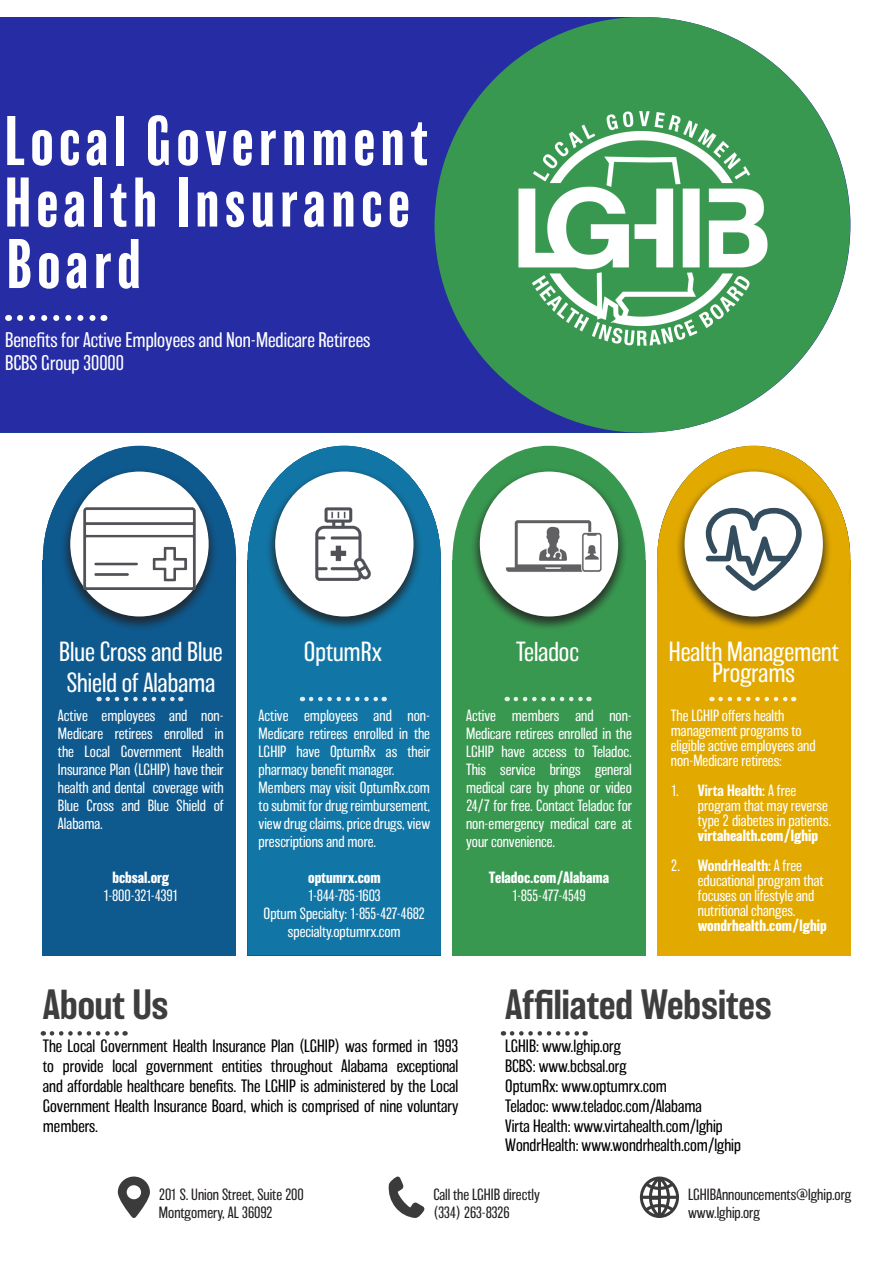
<style>
.page{position:relative;width:893px;height:1263px;background:#fff}
.page>*{position:absolute;margin:0;border:0;box-sizing:border-box;transform-origin:0 0}
.Slogan{font:condensed 64.5px "Balboa";letter-spacing:.09em;color:#fff}
.t1{font:500 39px "Balboa";color:#3e3e3f}
.Subtitle{font:200 25.5px/30.6px "Balboa";color:#fff}
.Text{font:200 19.5px "Balboa";color:#fff}
.Text-2{font:200 16.5px/19.8px "Balboa";color:#000;text-align:justify}
.Text_2{font:200 15px/18px "Balboa";color:#fff;text-align:justify}
.Contact{font:200 15px "Balboa";color:#231f20}
.Text_2-2{font:700 15px "Balboa";color:#fff}
.Text_2-3{font:200 15px "Balboa";letter-spacing:-.04em;color:#fff}
.Text_2-4{font:200 15px "Balboa";letter-spacing:-.03em;color:#fff}
.Text_2-5{font:200 15px "Balboa";letter-spacing:-.045em;color:#fff}
.Contact-2{font:200 15px "Balboa";letter-spacing:-.03em;color:#231f20}
.s1{font-weight:500}
.s2{font-weight:700}
</style>
<div class="page">
<div style="left:43px;top:560px;width:193px;height:395px;background:#0e598e"></div>
<div style="left:43px;top:446px;width:193px;height:205px;background:#231f20;opacity:.75"></div>
<div style="left:43px;top:446px;width:193px;height:228px;background:#0e598e;border-radius:50%"></div>
<div style="left:248px;top:651px;width:193px;height:304px;background:#1176a6"></div>
<div style="left:248px;top:446px;width:193px;height:205px;background:#231f20;opacity:.75"></div>
<div style="left:248px;top:446px;width:193px;height:228px;background:#1176a6;border-radius:50%"></div>
<div style="left:452px;top:446px;width:194px;height:509px;background:#399850"></div>
<div style="left:0;top:17px;width:850px;height:416px;background:#262da4"></div>
<div style="left:750px;top:315px;width:100px;height:118px;background:#fff"></div>
<svg style="left:777px;top:328px;width:46px;height:56px"></svg>
<div style="left:435px;top:17px;width:415px;height:416px;background:#399850;border-radius:50%"></div>
<div style="left:657px;top:651px;width:193px;height:304px;background:#e2a900"></div>
<div style="left:657px;top:446px;width:193px;height:205px;background:#231f20;opacity:.75"></div>
<div style="left:657px;top:446px;width:193px;height:228px;background:#e2a900;border-radius:50%"></div>
<svg style="left:20px;top:315px;width:77px;height:6px"></svg>
<svg style="left:108px;top:697px;width:73px;height:4px"></svg>
<svg style="left:311px;top:697px;width:74px;height:4px"></svg>
<svg style="left:516px;top:697px;width:73px;height:4px"></svg>
<svg style="left:721px;top:697px;width:73px;height:4px"></svg>
<svg style="left:52px;top:1031px;width:74px;height:4px"></svg>
<svg style="left:512px;top:1031px;width:74px;height:4px"></svg>
<div style="left:60px;top:467px;width:158px;height:165px;background:#231f20;opacity:.8"></div>
<div style="left:70px;top:472px;width:139px;height:144px;background:#fff;border-radius:50%"></div>
<img style="left:83px;top:508px;width:113px;height:82px">
<div style="left:265px;top:467px;width:158px;height:165px;background:#231f20;opacity:.8"></div>
<div style="left:275px;top:472px;width:138px;height:144px;background:#fff;border-radius:50%"></div>
<img style="left:316px;top:508px;width:54px;height:72px">
<div style="left:470px;top:467px;width:158px;height:165px;background:#231f20;opacity:.8"></div>
<div style="left:480px;top:472px;width:138px;height:144px;background:#fff;border-radius:50%"></div>
<img style="left:505px;top:520px;width:97px;height:52px">
<div style="left:675px;top:467px;width:157px;height:165px;background:#231f20;opacity:.8"></div>
<div style="left:684px;top:472px;width:139px;height:144px;background:#fff;border-radius:50%"></div>
<svg style="left:703px;top:496px;width:121px;height:101px"></svg>
<svg style="left:640px;top:1176px;width:39px;height:42px"></svg>
<svg style="left:388px;top:1176px;width:37px;height:42px"></svg>
<svg style="left:118px;top:1176px;width:32px;height:42px"></svg>
<img style="left:488px;top:111px;width:309px;height:256px">
<p class="Slogan" style="left:5px;top:108px;width:424px">Local Government</p>
<p class="Slogan" style="left:5px;top:169px;width:406px">Health Insurance</p>
<p class="Slogan" style="left:7px;top:231px;width:135px">Board</p>
<p class="Text" style="left:5px;top:329px;width:367px">Benefits for Active Employees and Non-Medicare Retirees</p>
<p class="Text" style="left:5px;top:353px;width:120px">BCBS Group 30000</p>
<p class="Subtitle" style="left:59px;top:637px;width:165px">Blue Cross and Blue<br>Shield of Alabama</p>
<p class="Text_2" style="left:58px;top:707px;width:167px">Active employees and non-Medicare retirees enrolled in the Local Government Health Insurance Plan (LGHIP) have their health and dental coverage with Blue Cross and Blue Shield of Alabama.</p>
<p class="Text_2-2" style="left:112px;top:869px;width:58px">bcbsal.org</p>
<p class="Text_2-3" style="left:103px;top:888px;width:77px">1-800-321-4391</p>
<p class="t1" style="left:43px;top:983px;width:127px">About Us</p>
<p class="Subtitle" style="left:304px;top:637px;width:79px">OptumRx</p>
<p class="Text_2" style="left:259px;top:707px;width:173px">Active employees and non-Medicare retirees enrolled in the LGHIP have OptumRx as their pharmacy benefit manager.</p>
<p class="Text_2" style="left:259px;top:779px;width:173px">Members may visit OptumRx.com to submit for drug reimbursement, view drug claims, price drugs, view prescriptions and more.</p>
<p class="Text_2-2" style="left:308px;top:869px;width:74px">optumrx.com</p>
<p class="Text_2-4" style="left:308px;top:888px;width:75px">1-844-785-1603</p>
<p class="Text_2" style="left:263px;top:905px;width:163px">Optum Specialty: 1-855-427-4682</p>
<p class="Text_2" style="left:288px;top:923px;width:114px">specialty.optumrx.com</p>
<p class="Subtitle" style="left:516px;top:637px;width:64px">Teladoc</p>
<p class="Text_2" style="left:466px;top:707px;width:167px">Active members and non-Medicare retirees enrolled in the LGHIP have access to Teladoc.<br>This service brings general medical care by phone or video 24/7 for free. Contact Teladoc for non-emergency medical care at your convenience.</p>
<p class="Text_2-2" style="left:489px;top:869px;width:122px">Teladoc.com/Alabama</p>
<p class="Text_2-5" style="left:512px;top:888px;width:76px">1-855-477-4549</p>
<p class="Subtitle" style="left:669px;top:642px;width:171px;line-height:21px;text-align:center">Health Management<br>Programs</p>
<p class="Text_2" style="left:671px;top:708px;width:146px;line-height:15px;text-align:left">The LGHIP offers health management programs to eligible active employees and non-Medicare retirees:</p>
<p class="Text_2" style="left:698px;top:783px;width:135px;line-height:15px;text-align:left;text-indent:-27px">1. <span class="s1">Virta Health:</span> A free program that may reverse type 2 diabetes in patients. <span class="s2">virtahealth.com/lghip</span></p>
<p class="Text_2" style="left:698px;top:858px;width:130px;line-height:15px;text-align:left;text-indent:-27px">2. <span class="s1">WondrHealth:</span> A free educational program that focuses on lifestyle and nutritional changes. <span class="s2">wondrhealth.com/lghip</span></p>
<p class="t1" style="left:505px;top:983px;width:268px">Affiliated Websites</p>
<p class="Text-2" style="left:43px;top:1037px;width:417px">The Local Government Health Insurance Plan (LGHIP) was formed in 1993 to provide local government entities throughout Alabama exceptional and affordable healthcare benefits. The LGHIP is administered by the Local Government Health Insurance Board, which is comprised of nine voluntary members.</p>
<p class="Text-2" style="left:505px;top:1037px;width:117px">LGHIB: www.lghip.org</p>
<p class="Text-2" style="left:505px;top:1056px;width:123px">BCBS: www.bcbsal.org</p>
<p class="Text-2" style="left:505px;top:1076px;width:163px">OptumRx: www.optumrx.com</p>
<p class="Text-2" style="left:505px;top:1096px;width:198px">Teladoc: www.teladoc.com/Alabama</p>
<p class="Text-2" style="left:505px;top:1116px;width:219px">Virta Health: www.virtahealth.com/lghip</p>
<p class="Text-2" style="left:505px;top:1136px;width:237px">WondrHealth: www.wondrhealth.com/lghip</p>
<p class="Contact" style="left:159px;top:1186px;width:146px">201 S. Union Street, Suite 200</p>
<p class="Contact" style="left:159px;top:1204px;width:115px">Montgomery, AL 36092</p>
<p class="Contact" style="left:433px;top:1186px;width:108px">Call the LGHIB directly</p>
<p class="Contact-2" style="left:433px;top:1204px;width:78px">(334) 263-8326</p>
<p class="Contact" style="left:688px;top:1186px;width:165px">LGHIBAnnouncements@lghip.org</p>
<p class="Contact" style="left:688px;top:1204px;width:73px">www.lghip.org</p>
</div>
